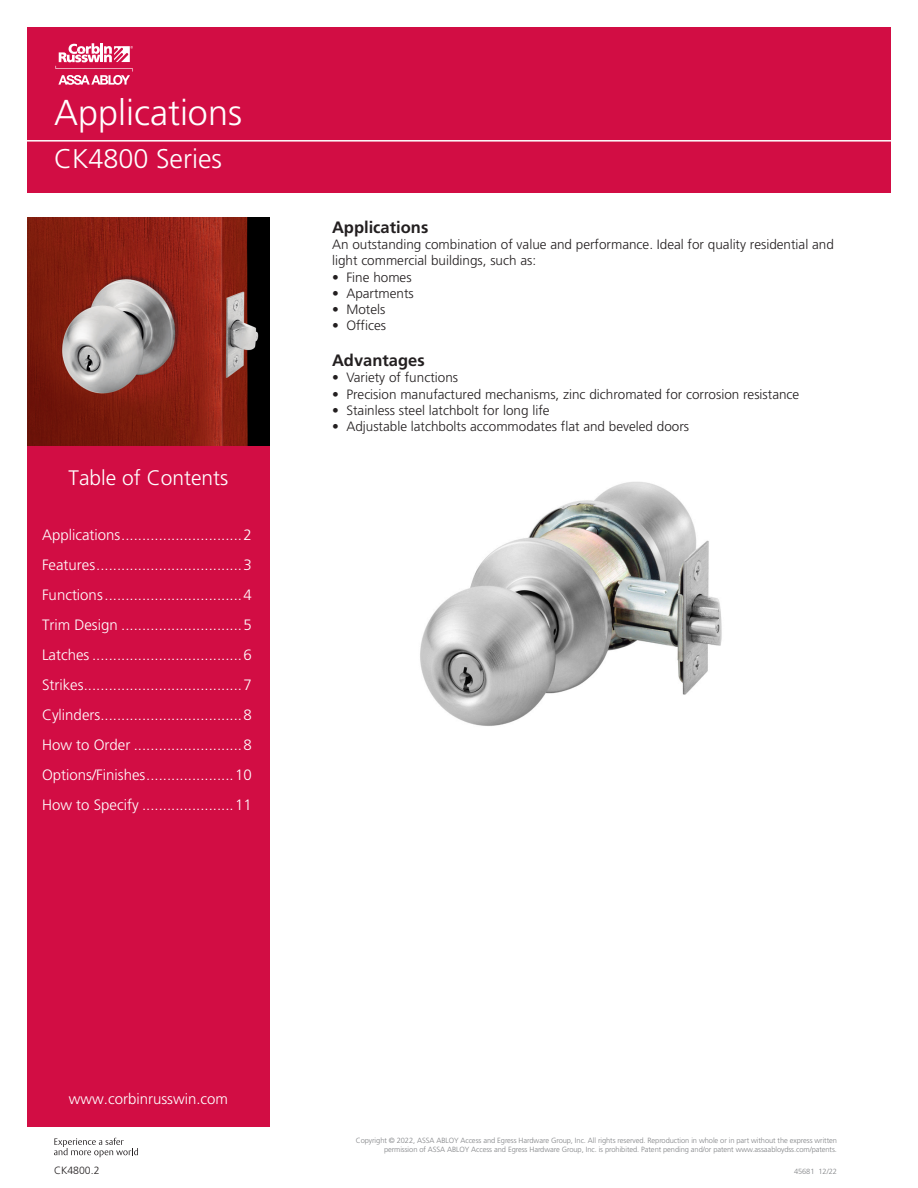
<style>
.page{position:relative;width:918px;height:1188px;background:#fff}
.page>*{position:absolute;margin:0;border:0;box-sizing:border-box;transform-origin:0 0}
.t1{font:300 36px "Frutiger LT Pro";color:#fff}
.t2{font:300 27px "Frutiger LT Pro";color:#fff}
.t3{font:300 21px "Frutiger LT Pro";color:#fff}
.t4{font:700 16.5px "Frutiger LT Pro";color:#231f20}
.t5{font:300 15px "Frutiger LT Pro";color:#fff}
.t6{font:300 13.5px/16.2px "Frutiger LT Pro";color:#231f20}
.t7{font:300 10.5px "Frutiger LT Pro";color:#231f20}
.t8{font:300 7.5px/9px "Frutiger LT Pro";letter-spacing:-.01em;color:#808285;text-align:right}
</style>
<div class="page">
<div style="left:27px;top:27px;width:864px;height:165px;background:#d20d44"></div>
<hr style="left:16px;top:140px;width:891px;height:2px;background:#fff">
<svg style="left:55px;top:43px;width:78px;height:42px"></svg>
<svg style="left:54px;top:1138px;width:84px;height:19px"></svg>
<div style="left:27px;top:391px;width:243px;height:736px;background:#d20d44"></div>
<img style="left:420px;top:482px;width:302px;height:244px">
<img style="left:27px;top:218px;width:243px;height:228px">
<p class="t1" style="left:54px;top:91px;width:190px">Applications</p>
<p class="t2" style="left:54px;top:143px;width:170px">CK4800 Series</p>
<p class="t3" style="left:69px;top:465px;width:161px">Table of Contents</p>
<p class="t5" style="left:42px;top:526px;width:211px">Applications.............................2</p>
<p class="t5" style="left:42px;top:556px;width:211px">Features...................................3</p>
<p class="t5" style="left:42px;top:586px;width:211px">Functions.................................4</p>
<p class="t5" style="left:42px;top:616px;width:211px">Trim Design .............................5</p>
<p class="t5" style="left:42px;top:646px;width:211px">Latches ....................................6</p>
<p class="t5" style="left:42px;top:676px;width:211px">Strikes......................................7</p>
<p class="t5" style="left:42px;top:706px;width:211px">Cylinders..................................8</p>
<p class="t5" style="left:42px;top:736px;width:211px">How to Order ..........................8</p>
<p class="t5" style="left:42px;top:766px;width:211px">Options/Finishes.....................10</p>
<p class="t5" style="left:42px;top:796px;width:211px">How to Specify ......................11</p>
<p class="t4" style="left:332px;top:217px;width:98px">Applications</p>
<p class="t6" style="left:332px;top:236px;width:503px">An outstanding combination of value and performance. Ideal for quality residential and light commercial buildings, such as:</p>
<p class="t6" style="left:332px;top:269px;width:81px">• Fine homes</p>
<p class="t6" style="left:332px;top:285px;width:83px">• Apartments</p>
<p class="t6" style="left:332px;top:301px;width:55px">• Motels</p>
<p class="t6" style="left:332px;top:317px;width:55px">• Offices</p>
<p class="t4" style="left:332px;top:351px;width:94px">Advantages</p>
<p class="t6" style="left:332px;top:370px;width:128px">• Variety of functions</p>
<p class="t6" style="left:332px;top:386px;width:469px">• Precision manufactured mechanisms, zinc dichromated for corrosion resistance</p>
<p class="t6" style="left:332px;top:402px;width:219px">• Stainless steel latchbolt for long life</p>
<p class="t6" style="left:332px;top:418px;width:359px">• Adjustable latchbolts accommodates flat and beveled doors</p>
<p class="t5" style="left:69px;top:1090px;width:161px">www.corbinrusswin.com</p>
<p class="t8" style="left:356px;top:1136px;width:483px">Copyright © 2022, ASSA ABLOY Access and Egress Hardware Group, Inc. All rights reserved. Reproduction in whole or in part without the express written permission of ASSA ABLOY Access and Egress Hardware Group, Inc. is prohibited. Patent pending and/or patent www.assaabloydss.com/patents.</p>
<p class="t7" style="left:54px;top:1164px;width:47px">CK4800.2</p>
<p class="t8" style="left:794px;top:1167px;width:44px">45681 12/22</p>
</div>
